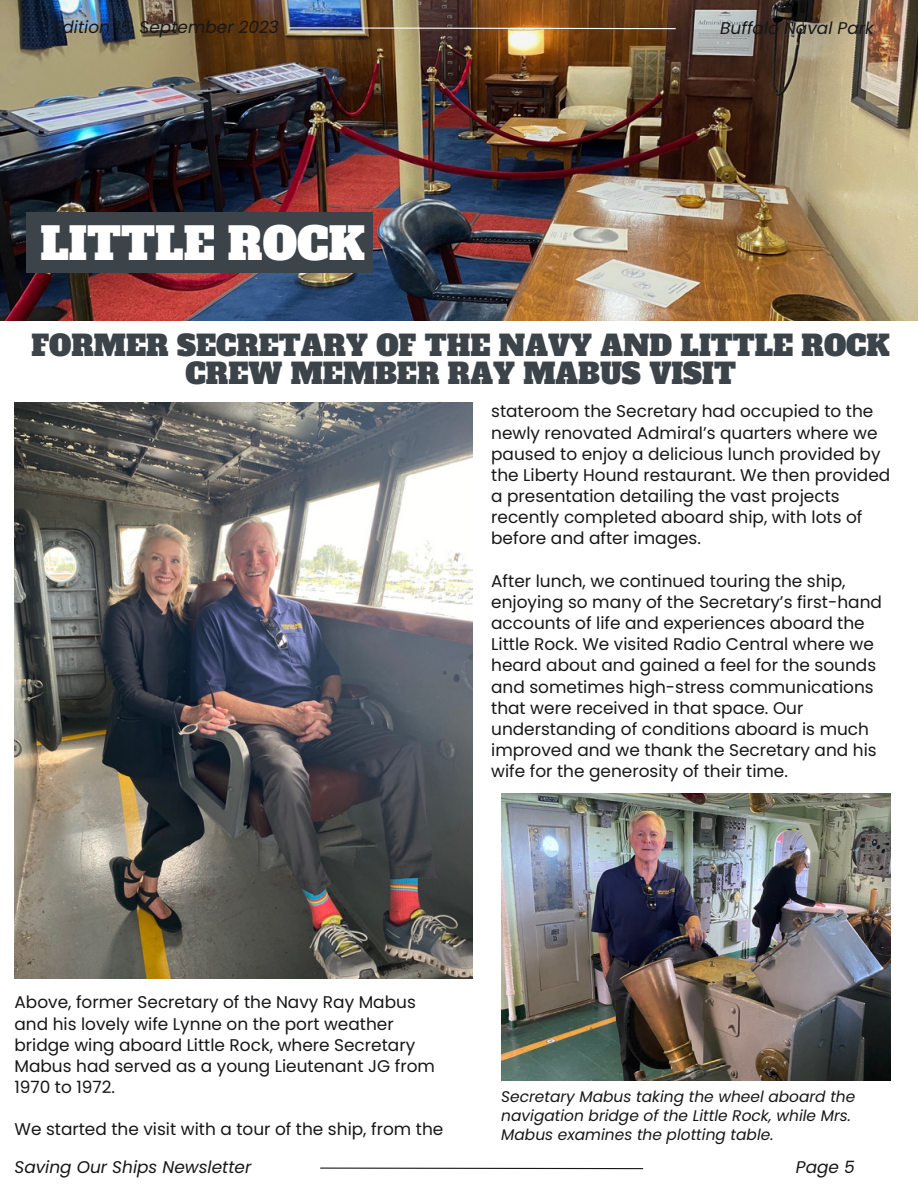
<style>
.page{position:relative;width:918px;height:1188px;background:#fff}
.page>*{position:absolute;margin:0;border:0;box-sizing:border-box;transform-origin:0 0}
.t1{font:43.65px "Alfa Slab One";color:#fff}
.t2{font:28.2px/28.2px "Alfa Slab One";color:#3c4349;text-align:center}
.t3{font:16.95px/21.1px "Poppins";color:#171717}
.t4{font:italic 16.95px "Poppins";color:#171717}
.t5{font:italic 15.45px/19.2px "Poppins";color:#171717}
</style>
<div class="page">
<img style="left:15px;top:402px;width:457px;height:576px">
<img style="left:501px;top:793px;width:390px;height:287px">
<img style="left:0;top:0;width:918px;height:320px">
<div style="left:26px;top:212px;width:347px;height:61px;background:#3c4349"></div>
<svg style="left:288px;top:27px;width:389px;height:3px"></svg>
<svg style="left:320px;top:1167px;width:324px;height:3px"></svg>
<p class="t4" style="left:54px;top:15px;width:227px">Edition 15, September 2023</p>
<p class="t4" style="left:720px;top:16px;width:155px">Buffalo Naval Park</p>
<p class="t1" style="left:40px;top:215px;width:326px">LITTLE ROCK</p>
<p class="t2" style="left:31px;top:332px;width:860px">FORMER SECRETARY OF THE NAVY AND LITTLE ROCK<br>CREW MEMBER RAY MABUS VISIT</p>
<p class="t3" style="left:491px;top:401px;width:401px">stateroom the Secretary had occupied to the newly renovated Admiral’s quarters where we paused to enjoy a delicious lunch provided by the Liberty Hound restaurant. We then provided a presentation detailing the vast projects recently completed aboard ship, with lots of before and after images.</p>
<p class="t3" style="left:491px;top:570px;width:392px">After lunch, we continued touring the ship, enjoying so many of the Secretary’s first-hand accounts of life and experiences aboard the Little Rock. We visited Radio Central where we heard about and gained a feel for the sounds and sometimes high-stress communications that were received in that space. Our understanding of conditions aboard is much improved and we thank the Secretary and his wife for the generosity of their time.</p>
<p class="t3" style="left:15px;top:992px;width:422px">Above, former Secretary of the Navy Ray Mabus and his lovely wife Lynne on the port weather bridge wing aboard Little Rock, where Secretary Mabus had served as a young Lieutenant JG from 1970 to 1972.</p>
<p class="t3" style="left:15px;top:1119px;width:430px">We started the visit with a tour of the ship, from the</p>
<p class="t4" style="left:15px;top:1155px;width:238px">Saving Our Ships Newsletter</p>
<p class="t5" style="left:501px;top:1087px;width:356px">Secretary Mabus taking the wheel aboard the navigation bridge of the Little Rock, while Mrs.<br>Mabus examines the plotting table.</p>
<p class="t4" style="left:796px;top:1155px;width:60px">Page 5</p>
</div>
